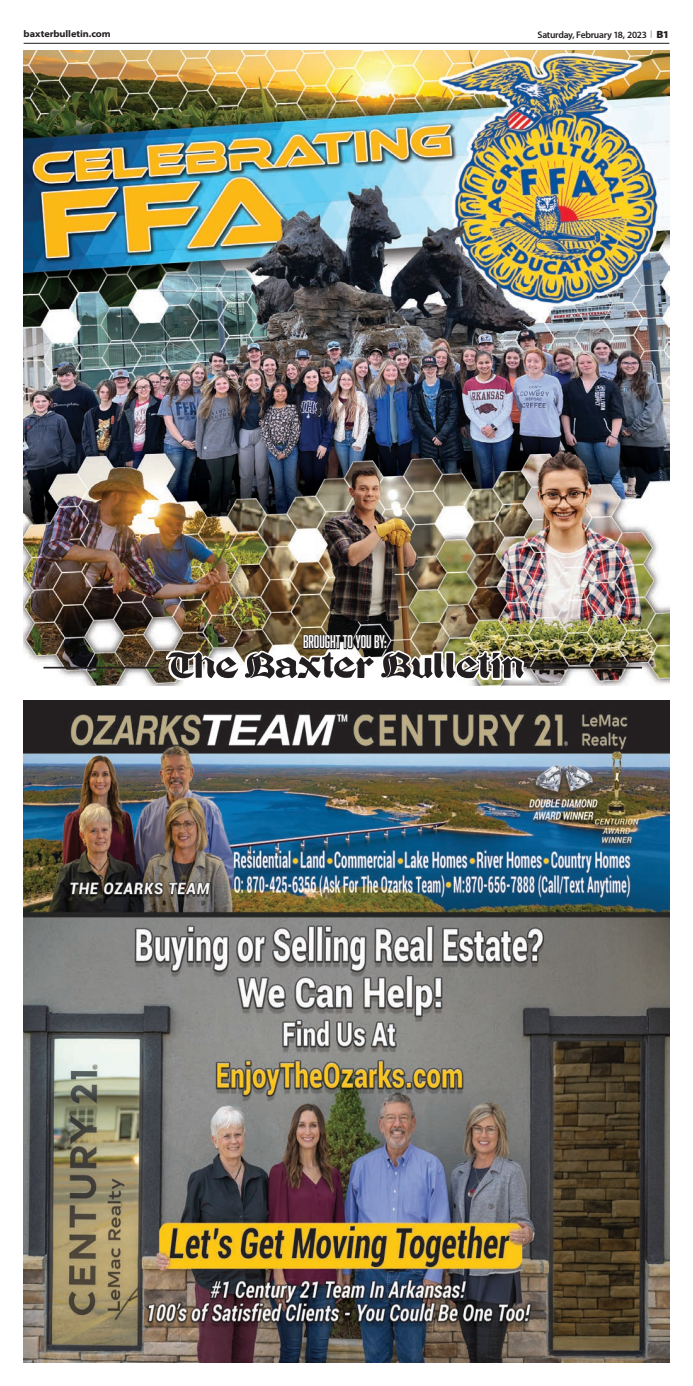
<style>
.page{position:relative;width:693px;height:1386px;background:#fff}
.page>*{position:absolute;margin:0;border:0;box-sizing:border-box;transform-origin:0 0}
.t1{font:16.97px "Abolition";color:#fff;scale:.93 1}
.t2{font:600 9.62px "Myriad Pro";letter-spacing:-.025em;color:#231f20}
.t3{font:700 semi-expanded 9.62px "Myriad Pro";letter-spacing:-.01em;color:#231f20}
.s1{font-weight:900;font-stretch:semi-expanded;font-size:10.5px}
</style>
<div class="page">
<hr style="left:24px;top:43px;width:645px;height:1px;background:#231f20">
<img style="left:24px;top:701px;width:645px;height:661px">
<img style="left:24px;top:50px;width:645px;height:635px">
<svg style="left:166px;top:650px;width:359px;height:30px"></svg>
<svg style="left:168px;top:652px;width:70px;height:27px"></svg>
<img style="left:244px;top:633px;width:280px;height:46px">
<hr style="left:43px;top:667px;width:116px;height:2px;background:#231f20">
<hr style="left:527px;top:667px;width:115px;height:2px;background:#231f20">
<p class="t3" style="left:24px;top:28px;width:89px">baxterbulletin.com</p>
<p class="t2" style="left:538px;top:28px;width:133px">Saturday, February 18, 2023 <sup>|</sup> <span class="s1">B1</span></p>
<h1 class="t1" style="left:303px;top:632px;width:92px">BROUGHT TO YOU BY:</h1>
</div>
